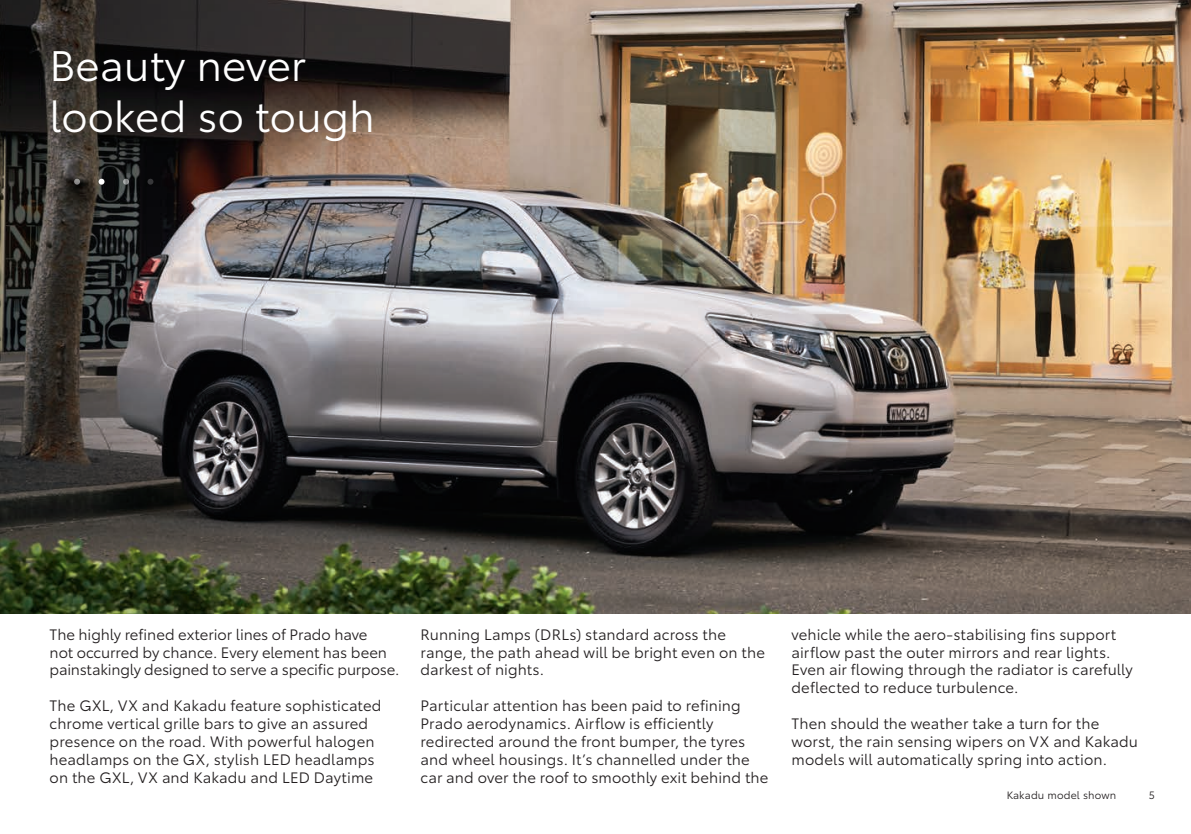
<style>
.page{position:relative;width:1191px;height:834px;background:#fff}
.page>*{position:absolute;margin:0;border:0;box-sizing:border-box;transform-origin:0 0}
.t1{font:42px/50.4px "Toyota Type";color:#fff}
.t2{font:14.88px/17.8px "Toyota Type";letter-spacing:.005em;color:#231f20}
.t3{font:10.5px "Toyota Type";letter-spacing:.015em;color:#231f20}
</style>
<div class="page">
<img style="left:0;top:0;width:1191px;height:613px">
<svg style="left:50px;top:179px;width:6px;height:6px"></svg>
<svg style="left:74px;top:179px;width:6px;height:6px"></svg>
<svg style="left:99px;top:179px;width:5px;height:6px"></svg>
<svg style="left:123px;top:179px;width:6px;height:6px"></svg>
<svg style="left:147px;top:179px;width:6px;height:6px"></svg>
<h1 class="t1" style="left:50px;top:38px;width:327px">Beauty never looked so tough</h1>
<p class="t2" style="left:50px;top:624px;width:351px">The highly refined exterior lines of Prado have<br>not occurred by chance. Every element has been painstakingly designed to serve a specific purpose.</p>
<p class="t2" style="left:50px;top:695px;width:333px">The GXL, VX and Kakadu feature sophisticated chrome vertical grille bars to give an assured presence on the road. With powerful halogen headlamps on the GX, stylish LED headlamps on the GXL, VX and Kakadu and LED Daytime</p>
<p class="t2" style="left:420px;top:624px;width:346px">Running Lamps (DRLs) standard across the range, the path ahead will be bright even on the darkest of nights.</p>
<p class="t2" style="left:420px;top:695px;width:349px">Particular attention has been paid to refining Prado aerodynamics. Airflow is efficiently redirected around the front bumper, the tyres and wheel housings. It’s channelled under the car and over the roof to smoothly exit behind the</p>
<p class="t2" style="left:791px;top:624px;width:343px">vehicle while the aero-stabilising fins support airflow past the outer mirrors and rear lights.<br>Even air flowing through the radiator is carefully deflected to reduce turbulence.</p>
<p class="t2" style="left:791px;top:713px;width:348px">Then should the weather take a turn for the worst, the rain sensing wipers on VX and Kakadu models will automatically spring into action.</p>
<p class="t3" style="left:1006px;top:787px;width:111px">Kakadu model shown</p>
<p class="t3" style="left:1148px;top:787px;width:8px">5</p>
</div>
